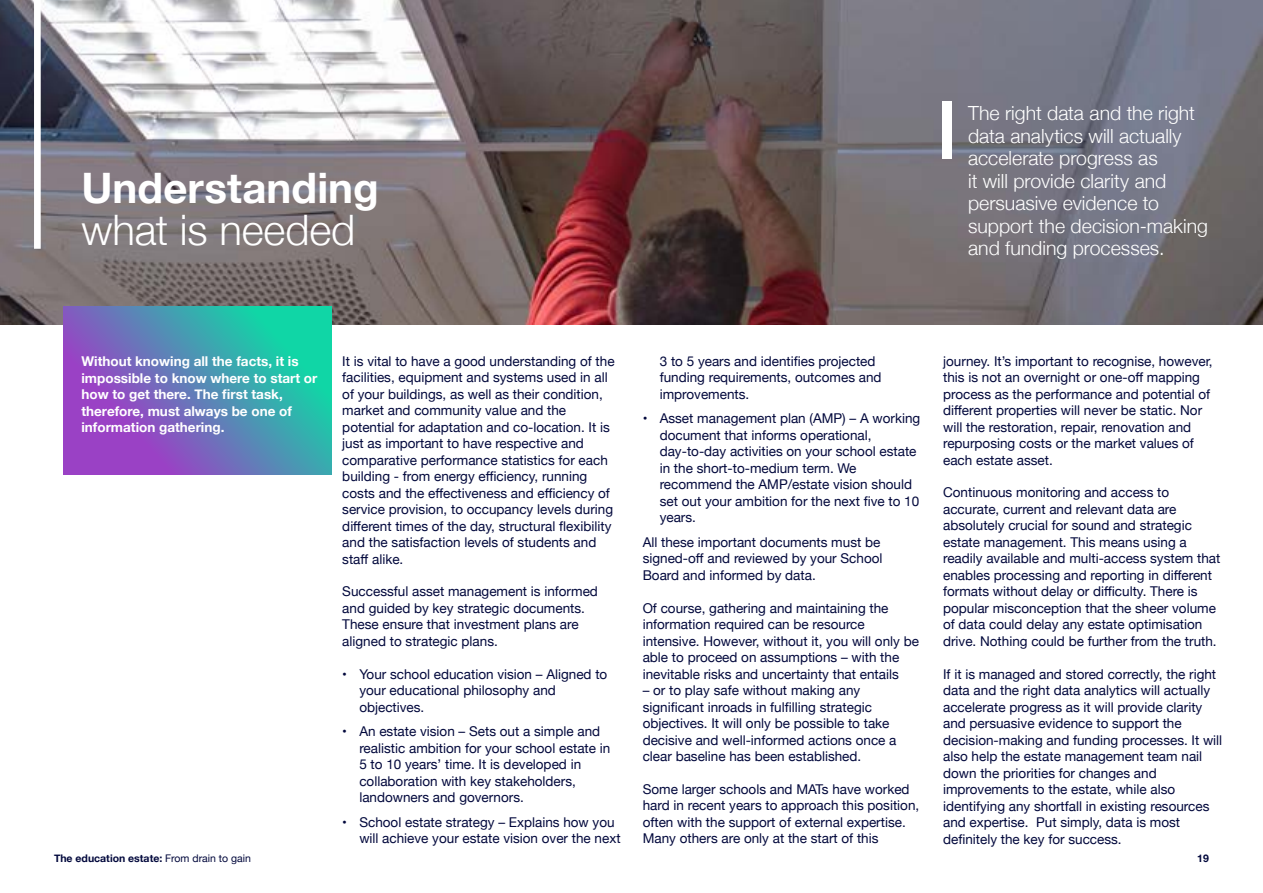
<style>
.page{position:relative;width:1263px;height:893px;background:#fff}
.page>*{position:absolute;margin:0;border:0;box-sizing:border-box;transform-origin:0 0}
.t1{font:700 42px "Helvetica Neue";color:#fff}
.t2{font:300 42px "Helvetica Neue";letter-spacing:-.005em;color:#fff}
.t3{font:300 19.5px/22.5px "Helvetica Neue";color:#fff}
.t4{font:13.5px/16.5px "Helvetica Neue";color:#02083c}
.t5{font:700 13.5px/16.5px "Helvetica Neue";color:#fff}
.t6{font:700 10.5px "Helvetica Neue";color:#02083c}
.s1{font-weight:400}
</style>
<div class="page">
<img style="left:0;top:0;width:1263px;height:325px">
<div style="left:942px;top:101px;width:9px;height:58px;background:#fff"></div>
<div style="left:34px;top:0;width:7px;height:249px;background:#fff"></div>
<svg style="left:64px;top:307px;width:268px;height:167px;background:#5b84b6"></svg>
<h1 class="t1" style="left:81px;top:155px;width:299px">Understanding</h1>
<h1 class="t2" style="left:81px;top:196px;width:275px">what is needed</h1>
<h2 class="t3" style="left:968px;top:101px;width:241px">The right data and the right data analytics will actually accelerate progress as<br>it will provide clarity and persuasive evidence to support the decision-making and funding processes.</h2>
<p class="t5" style="left:81px;top:353px;width:237px">Without knowing all the facts, it is impossible to know where to start or how to get there. The first task, therefore, must always be one of information gathering.</p>
<p class="t4" style="left:342px;top:353px;width:274px">It is vital to have a good understanding of the facilities, equipment and systems used in all of your buildings, as well as their condition, market and community value and the potential for adaptation and co-location. It is just as important to have respective and comparative performance statistics for each building - from energy efficiency, running costs and the effectiveness and efficiency of service provision, to occupancy levels during different times of the day, structural flexibility and the satisfaction levels of students and staff alike.</p>
<p class="t4" style="left:342px;top:584px;width:257px">Successful asset management is informed and guided by key strategic documents.<br>These ensure that investment plans are aligned to strategic plans.</p>
<p class="t4" style="left:359px;top:666px;width:250px;text-indent:-17px">• Your school education vision – Aligned to your educational philosophy and objectives.</p>
<p class="t4" style="left:359px;top:724px;width:253px;text-indent:-17px">• An estate vision – Sets out a simple and realistic ambition for your school estate in 5 to 10 years’ time. It is developed in collaboration with key stakeholders, landowners and governors.</p>
<p class="t4" style="left:359px;top:814px;width:263px;text-indent:-17px">• School estate strategy – Explains how you will achieve your estate vision over the next</p>
<p class="t4" style="left:660px;top:353px;width:223px">3 to 5 years and identifies projected funding requirements, outcomes and improvements.</p>
<p class="t4" style="left:660px;top:411px;width:262px;text-indent:-17px">• Asset management plan (AMP) – A working document that informs operational, day-to-day activities on your school estate in the short-to-medium term. We recommend the AMP/estate vision should set out your ambition for the next five to 10 years.</p>
<p class="t4" style="left:643px;top:535px;width:241px">All these important documents must be signed-off and reviewed by your School<br>Board and informed by data.</p>
<p class="t4" style="left:643px;top:600px;width:278px">Of course, gathering and maintaining the information required can be resource intensive. However, without it, you will only be able to proceed on assumptions – with the inevitable risks and uncertainty that entails</p>
<p class="t4" style="left:643px;top:683px;width:255px">– or to play safe without making any significant inroads in fulfilling strategic objectives. It will only be possible to take decisive and well-informed actions once a clear baseline has been established.</p>
<p class="t4" style="left:643px;top:781px;width:278px">Some larger schools and MATs have worked hard in recent years to approach this position, often with the support of external expertise.<br>Many others are only at the start of this</p>
<p class="t4" style="left:943px;top:353px;width:271px">journey. It’s important to recognise, however, this is not an overnight or one-off mapping process as the performance and potential of different properties will never be static. Nor will the restoration, repair, renovation and repurposing costs or the market values of each estate asset.</p>
<p class="t4" style="left:943px;top:485px;width:279px">Continuous monitoring and access to accurate, current and relevant data are absolutely crucial for sound and strategic estate management. This means using a readily available and multi-access system that enables processing and reporting in different formats without delay or difficulty. There is popular misconception that the sheer volume of data could delay any estate optimisation drive. Nothing could be further from the truth.</p>
<p class="t4" style="left:943px;top:666px;width:281px">If it is managed and stored correctly, the right data and the right data analytics will actually accelerate progress as it will provide clarity and persuasive evidence to support the decision-making and funding processes. It will also help the estate management team nail down the priorities for changes and improvements to the estate, while also identifying any shortfall in existing resources and expertise. Put simply, data is most definitely the key for success.</p>
<p class="t6" style="left:54px;top:850px;width:199px">The education estate: <span class="s1">From drain to gain</span></p>
<p class="t6" style="left:1197px;top:850px;width:13px">19</p>
</div>
